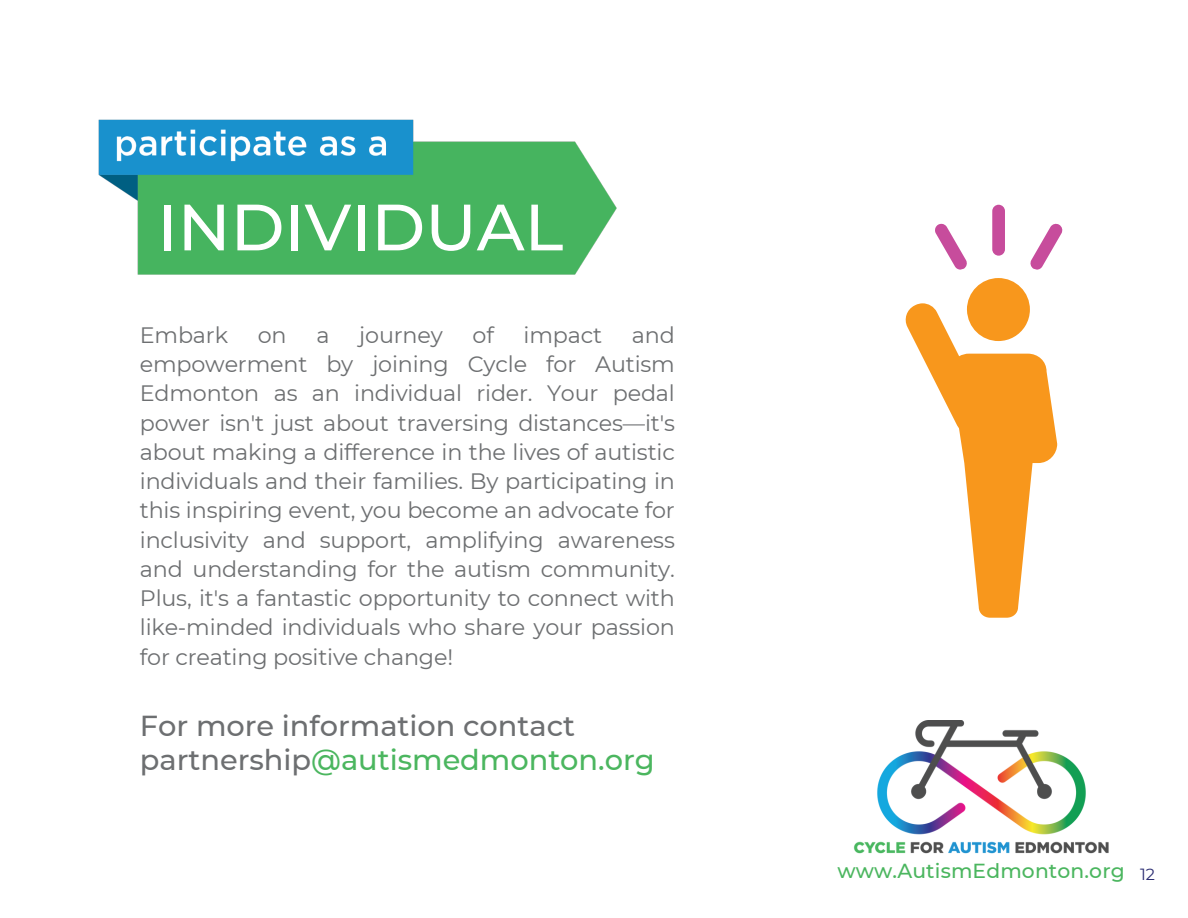
<style>
.page{position:relative;width:1188px;height:918px;background:#fff}
.page>*{position:absolute;margin:0;border:0;box-sizing:border-box;transform-origin:0 0}
.t1{font:500 65.4px "Montserrat";color:#fff}
.t2{font:500 28.8px/33.8px "Montserrat";color:#6d6f71}
.t3{font:22.2px/29.2px "Montserrat";letter-spacing:-.01em;color:#6d6f71;text-align:justify}
.t4{font:500 20.25px "Montserrat";letter-spacing:.01em;color:#4bb65f}
.t5{font:16.2px "Montserrat";color:#2c2e73}
.s1{color:#4bb65f}
</style>
<div class="page">
<img style="left:98px;top:119px;width:519px;height:156px">
<div style="left:992px;top:205px;width:13px;height:51px;background:#c74c9c;border-radius:6px"></div>
<svg style="left:1030px;top:223px;width:32px;height:47px"></svg>
<svg style="left:935px;top:224px;width:32px;height:46px"></svg>
<svg style="left:906px;top:303px;width:151px;height:315px"></svg>
<svg style="left:967px;top:278px;width:63px;height:63px"></svg>
<img style="left:853px;top:720px;width:256px;height:134px">
<p class="t1" style="left:157px;top:187px;width:407px">INDIVIDUAL</p>
<h1 class="t3" style="left:140px;top:320px;width:90px">Embark</h1>
<h1 class="t3" style="left:258px;top:320px;width:30px">on</h1>
<h1 class="t3" style="left:316px;top:320px;width:15px">a</h1>
<h1 class="t3" style="left:359px;top:320px;width:85px">journey</h1>
<h1 class="t3" style="left:473px;top:320px;width:23px">of</h1>
<h1 class="t3" style="left:524px;top:320px;width:80px">impact</h1>
<h1 class="t3" style="left:140px;top:320px;width:537px;text-indent:492px">and empowerment by joining Cycle for Autism Edmonton as an individual rider. Your pedal power isn't just about traversing distances—it's about making a difference in the lives of autistic individuals and their families. By participating in this inspiring event, you become an advocate for inclusivity and support, amplifying awareness and understanding for the autism community.<br>Plus, it's a fantastic opportunity to connect with like-minded individuals who share your passion for creating positive change!</h1>
<h2 class="t2" style="left:140px;top:709px;width:516px">For more information contact partnership<span class="s1">@autismedmonton.org</span></h2>
<p class="t4" style="left:837px;top:859px;width:289px">www.AutismEdmonton.org</p>
<p class="t5" style="left:1140px;top:865px;width:16px">12</p>
</div>
